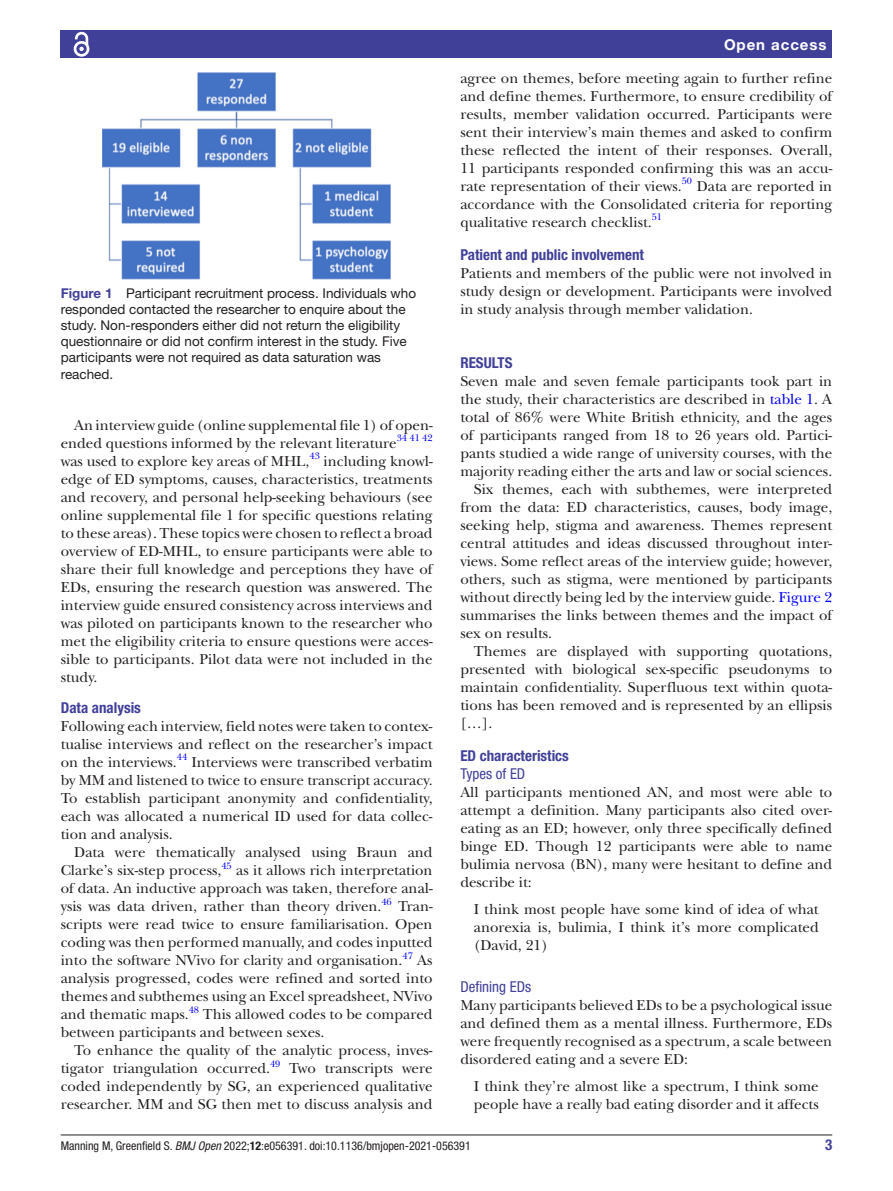
<style>
.page{position:relative;width:893px;height:1191px;background:#fff}
.page>*{position:absolute;margin:0;border:0;box-sizing:border-box;transform-origin:0 0}
.t1{font:15px/18px "New Baskerville";color:#231f20;text-align:justify}
.t2{font:700 condensed 15px "Helvetica Neue LT Std";color:#414099}
.t3{font:condensed 15px "Helvetica Neue LT Std";color:#414099}
.t4{font:700 15px "Helvetica Neue LT Std";letter-spacing:.065em;color:#fff}
.t5{font:13.5px/16.2px "Helvetica Neue LT Std";color:#231f20}
.t6{font:condensed 12px "Helvetica Neue LT Std";color:#231f20}
.t7{font:9.9px "New Baskerville";color:#00f}
.s1{font-weight:700;color:#414099}
.s2{color:#00f}
.s3{font-style:italic}
.s4{font-weight:700}
</style>
<div class="page">
<hr style="left:61px;top:1134px;width:771px;height:1px;background:#231f20">
<div style="left:61px;top:31px;width:771px;height:27px;background:#414099"></div>
<svg style="left:73px;top:31px;width:17px;height:26px"></svg>
<img style="left:103px;top:73px;width:288px;height:207px">
<p class="t4" style="left:724px;top:35px;width:104px">Open access</p>
<p class="t5" style="left:61px;top:284px;width:357px"><span class="s1">Figure 1</span> Participant recruitment process. Individuals who responded contacted the researcher to enquire about the study. Non-responders either did not return the eligibility questionnaire or did not confirm interest in the study. Five participants were not required as data saturation was reached.</p>
<p class="t1" style="left:61px;top:416px;width:373px;text-indent:14px">An interview guide (online supplemental file 1) of open&shy;ended questions informed by the relevant literature</p>
<p class="t7" style="left:397px;top:432px;width:37px">34 41 42</p>
<p class="t1" style="left:61px;top:452px;width:250px">was used to explore key areas of MHL,</p>
<p class="t7" style="left:309px;top:450px;width:12px">43</p>
<p class="t1" style="left:61px;top:452px;width:373px;text-indent:263px">including knowl&shy;edge of ED symptoms, causes, characteristics, treatments and recovery, and personal help-seeking behaviours (see online supplemental file 1 for specific questions relating to these areas). These topics were chosen to reflect a broad overview of ED-MHL, to ensure participants were able to share their full knowledge and perceptions they have of EDs, ensuring the research question was answered. The interview guide ensured consistency across interviews and was piloted on participants known to the researcher who met the eligibility criteria to ensure questions were acces&shy;sible to participants. Pilot data were not included in the study.</p>
<p class="t2" style="left:61px;top:699px;width:82px">Data analysis</p>
<p class="t1" style="left:61px;top:717px;width:373px">Following each interview, field notes were taken to contex&shy;tualise interviews and reflect on the researcher’s impact on the interviews.</p>
<p class="t7" style="left:177px;top:751px;width:12px">44</p>
<p class="t1" style="left:61px;top:753px;width:373px;text-indent:131px">Interviews were transcribed verbatim by MM and listened to twice to ensure transcript accuracy.<br>To establish participant anonymity and confidentiality, each was allocated a numerical ID used for data collec&shy;tion and analysis.</p>
<p class="t1" style="left:61px;top:843px;width:373px;text-indent:14px">Data were thematically analysed using Braun and<br>Clarke’s six-step process,</p>
<p class="t7" style="left:221px;top:859px;width:12px">45</p>
<p class="t1" style="left:61px;top:861px;width:373px;text-indent:175px">as it allows rich interpretation of data. An inductive approach was taken, therefore anal&shy;ysis was data driven, rather than theory driven.</p>
<p class="t7" style="left:381px;top:895px;width:12px">46</p>
<p class="t1" style="left:61px;top:897px;width:373px;text-indent:337px">Tran&shy;scripts were read twice to ensure familiarisation. Open coding was then performed manually, and codes inputted into the software NVivo for clarity and organisation.</p>
<p class="t7" style="left:402px;top:949px;width:12px">47</p>
<p class="t1" style="left:61px;top:951px;width:373px;text-indent:357px">As analysis progressed, codes were refined and sorted into themes and subthemes using an Excel spreadsheet, NVivo and thematic maps.</p>
<p class="t7" style="left:189px;top:1003px;width:12px">48</p>
<p class="t1" style="left:61px;top:1005px;width:373px;text-indent:142px">This allowed codes to be compared between participants and between sexes.</p>
<p class="t1" style="left:61px;top:1041px;width:373px;text-indent:14px">To enhance the quality of the analytic process, inves&shy;tigator triangulation occurred.</p>
<p class="t7" style="left:270px;top:1057px;width:12px">49</p>
<p class="t1" style="left:61px;top:1059px;width:373px;text-indent:228px">Two transcripts were coded independently by SG, an experienced qualitative researcher. MM and SG then met to discuss analysis and</p>
<p class="t1" style="left:460px;top:69px;width:373px">agree on themes, before meeting again to further refine and define themes. Furthermore, to ensure credibility of results, member validation occurred. Participants were sent their interview’s main themes and asked to confirm these reflected the intent of their responses. Overall, 11 participants responded confirming this was an accu&shy;rate representation of their views.</p>
<p class="t7" style="left:682px;top:175px;width:12px">50</p>
<p class="t1" style="left:460px;top:177px;width:373px;text-indent:236px">Data are reported in accordance with the Consolidated criteria for reporting qualitative research checklist.</p>
<p class="t7" style="left:652px;top:211px;width:12px">51</p>
<p class="t2" style="left:460px;top:245px;width:185px">Patient and public involvement</p>
<p class="t1" style="left:460px;top:264px;width:373px">Patients and members of the public were not involved in study design or development. Participants were involved in study analysis through member validation.</p>
<p class="t2" style="left:460px;top:353px;width:54px">RESULTS</p>
<p class="t1" style="left:460px;top:372px;width:373px">Seven male and seven female participants took part in</p>
<p class="t1" style="left:460px;top:390px;width:373px">the study, their characteristics are described in <span class="s2">table 1</span>. A</p>
<p class="t1" style="left:460px;top:408px;width:373px">total of 86% were White British ethnicity, and the ages</p>
<p class="t1" style="left:460px;top:426px;width:373px">of participants ranged from 18 to 26 years old. Partici-</p>
<p class="t1" style="left:460px;top:444px;width:373px">pants studied a wide range of university courses, with the</p>
<p class="t1" style="left:460px;top:462px;width:373px">majority reading either the arts and law or social sciences.</p>
<p class="t1" style="left:474px;top:480px;width:360px">Six themes, each with subthemes, were interpreted</p>
<p class="t1" style="left:460px;top:498px;width:373px">from the data: ED characteristics, causes, body image,</p>
<p class="t1" style="left:460px;top:516px;width:373px">seeking help, stigma and awareness. Themes represent</p>
<p class="t1" style="left:460px;top:534px;width:373px">central attitudes and ideas discussed throughout inter-</p>
<p class="t1" style="left:460px;top:552px;width:373px">views. Some reflect areas of the interview guide; however,</p>
<p class="t1" style="left:460px;top:570px;width:373px">others, such as stigma, were mentioned by participants</p>
<p class="t1" style="left:460px;top:588px;width:373px">without directly being led by the interview guide. <span class="s2">Figure 2</span></p>
<p class="t1" style="left:460px;top:606px;width:373px">summarises the links between themes and the impact of</p>
<p class="t1" style="left:460px;top:624px;width:93px">sex on results.</p>
<p class="t1" style="left:474px;top:642px;width:360px">Themes are displayed with supporting quotations,</p>
<p class="t1" style="left:460px;top:660px;width:373px">presented with biological sex-specific pseudonyms to</p>
<p class="t1" style="left:460px;top:678px;width:373px">maintain confidentiality. Superfluous text within quota-</p>
<p class="t1" style="left:460px;top:696px;width:373px">tions has been removed and is represented by an ellipsis</p>
<p class="t1" style="left:460px;top:714px;width:34px">[…].</p>
<p class="t2" style="left:460px;top:746px;width:110px">ED characteristics</p>
<p class="t3" style="left:460px;top:764px;width:66px">Types of ED</p>
<p class="t1" style="left:460px;top:783px;width:373px">All participants mentioned AN, and most were able to attempt a definition. Many participants also cited over&shy;eating as an ED; however, only three specifically defined binge ED. Though 12 participants were able to name bulimia nervosa (BN), many were hesitant to define and describe it:</p>
<p class="t1" style="left:474px;top:900px;width:346px">I think most people have some kind of idea of what anorexia is, bulimia, I think it’s more complicated (David, 21)</p>
<p class="t3" style="left:460px;top:978px;width:72px">Defining EDs</p>
<p class="t1" style="left:460px;top:996px;width:373px">Many participants believed EDs to be a psychological issue and defined them as a mental illness. Furthermore, EDs were frequently recognised as a spectrum, a scale between disordered eating and a severe ED:</p>
<p class="t1" style="left:474px;top:1077px;width:346px">I think they’re almost like a spectrum, I think some people have a really bad eating disorder and it affects</p>
<p class="t6" style="left:61px;top:1138px;width:412px">Manning M, Greenfield S. <span class="s3">BMJ Open</span> 2022;<span class="s4">12</span>:e056391. doi:10.1136/bmjopen-2021-056391</p>
<p class="t2" style="left:825px;top:1135px;width:9px">3</p>
</div>
